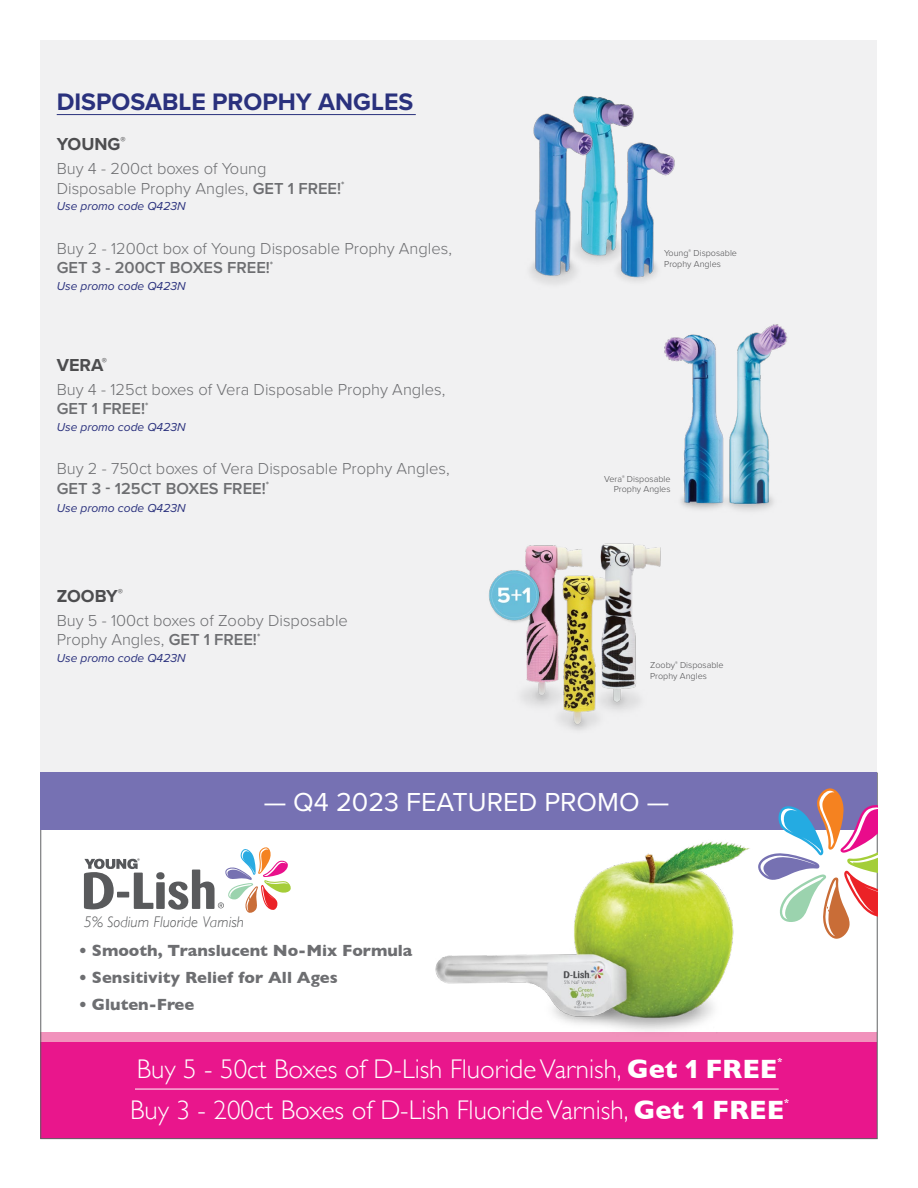
<style>
.page{position:relative;width:918px;height:1188px;background:#fff}
.page>*{position:absolute;margin:0;border:0;box-sizing:border-box;transform-origin:0 0}
.t1{font:300 27px "Gill Sans";color:#fff}
.t2{font:27px "Proxima Nova";color:#fff}
.t3{font:700 24.75px "Proxima Nova";color:#2a317d}
.t4{font:700 18px "Proxima Nova";color:#4d4d4f}
.t5{font:300 16.5px/19.5px "Proxima Nova";color:#6d6e71}
.t6{font:700 16.5px "Gill Sans";color:#6d6e71}
.t7{font:italic 300 15.45px "Gill Sans";letter-spacing:.005em;color:#595a5c}
.t8{font:italic 12px "Proxima Nova";color:#2a317d}
.t9{font:300 9px/10.8px "Proxima Nova";color:#4d4d4f}
.t10{font:700 8.7px "Gill Sans";color:#fff}
.t11{font:6.75px "Myriad Pro";color:#55575a}
.s1{font-weight:600}
.s2{font-weight:700}
.s3{font-family:"Proxima Nova Extrabld";font-weight:400}
</style>
<div class="page">
<div style="left:40px;top:1041px;width:838px;height:98px;background:#e9168c"></div>
<div style="left:40px;top:1032px;width:838px;height:10px;background:#f192bc"></div>
<div style="left:40px;top:40px;width:838px;height:761px;background:#f1f1f2"></div>
<img style="left:664px;top:324px;width:124px;height:187px">
<img style="left:522px;top:543px;width:139px;height:187px">
<hr style="left:57px;top:114px;width:359px;height:1px;background:#2a317d">
<div style="left:40px;top:773px;width:838px;height:57px;background:#7671b3"></div>
<svg style="left:84px;top:847px;width:207px;height:66px"></svg>
<img style="left:435px;top:841px;width:315px;height:190px">
<svg style="left:758px;top:788px;width:120px;height:151px"></svg>
<hr style="left:135px;top:1089px;width:644px;height:1px;background:#fff">
<img style="left:574px;top:95px;width:60px;height:23px">
<img style="left:530px;top:105px;width:67px;height:179px">
<img style="left:592px;top:118px;width:83px;height:166px">
<img style="left:489px;top:543px;width:124px;height:150px">
<h2 class="t3" style="left:57px;top:83px;width:358px">DISPOSABLE PROPHY ANGLES</h2>
<p class="t4" style="left:57px;top:131px;width:71px">YOUNG<sup>®</sup></p>
<p class="t5" style="left:57px;top:158px;width:289px">Buy 4 - 200ct boxes of Young<br>Disposable Prophy Angles, <span class="s1">GET 1 FREE!</span><sup>*</sup></p>
<p class="t8" style="left:57px;top:197px;width:130px">Use promo code Q423N</p>
<p class="t5" style="left:57px;top:237px;width:397px">Buy 2 - 1200ct box of Young Disposable Prophy Angles,<br><span class="s1">GET 3 - 200CT BOXES FREE!</span><sup>*</sup></p>
<p class="t8" style="left:57px;top:277px;width:130px">Use promo code Q423N</p>
<p class="t4" style="left:57px;top:351px;width:52px">VERA<sup>®</sup></p>
<p class="t5" style="left:57px;top:378px;width:390px">Buy 4 - 125ct boxes of Vera Disposable Prophy Angles,<br><span class="s1">GET 1 FREE!</span><sup>*</sup></p>
<p class="t8" style="left:57px;top:418px;width:130px">Use promo code Q423N</p>
<p class="t5" style="left:57px;top:458px;width:394px">Buy 2 - 750ct boxes of Vera Disposable Prophy Angles,<br><span class="s1">GET 3 - 125CT BOXES FREE!</span><sup>*</sup></p>
<p class="t8" style="left:57px;top:499px;width:130px">Use promo code Q423N</p>
<p class="t4" style="left:57px;top:582px;width:68px">ZOOBY<sup>®</sup></p>
<p class="t5" style="left:57px;top:609px;width:293px">Buy 5 - 100ct boxes of Zooby Disposable<br>Prophy Angles, <span class="s1">GET 1 FREE!</span><sup>*</sup></p>
<p class="t8" style="left:57px;top:649px;width:130px">Use promo code Q423N</p>
<p class="t9" style="left:664px;top:247px;width:74px">Young<sup>®</sup> Disposable<br>Prophy Angles</p>
<p class="t9" style="left:604px;top:473px;width:68px;text-align:right">Vera<sup>®</sup> Disposable<br>Prophy Angles</p>
<p class="t9" style="left:650px;top:659px;width:75px">Zooby<sup>®</sup> Disposable<br>Prophy Angles</p>
<p class="t11" style="left:137px;top:856px;width:4px">®</p>
<h1 class="t2" style="left:264px;top:782px;width:407px">— Q4 2023 FEATURED PROMO —</h1>
<p class="t7" style="left:84px;top:913px;width:162px">5% Sodium Fluoride Varnish</p>
<p class="t6" style="left:79px;top:938px;width:335px">• Smooth, Translucent No-Mix Formula</p>
<p class="t6" style="left:79px;top:965px;width:260px">• Sensitivity Relief for All Ages</p>
<p class="t6" style="left:79px;top:992px;width:117px">• Gluten-Free</p>
<h1 class="t1" style="left:137px;top:1048px;width:642px">Buy 5 - 50ct Boxes of D-Lish Fluoride Varnish, <span class="s2">Get</span> <span class="s3">1</span> <span class="s2">FREE</span></h1>
<p class="t10" style="left:777px;top:1054px;width:6px">*</p>
<h1 class="t1" style="left:130px;top:1089px;width:655px">Buy 3 - 200ct Boxes of D-Lish Fluoride Varnish, <span class="s2">Get</span> <span class="s3">1</span> <span class="s2">FREE</span></h1>
<p class="t10" style="left:784px;top:1095px;width:6px">*</p>
</div>
